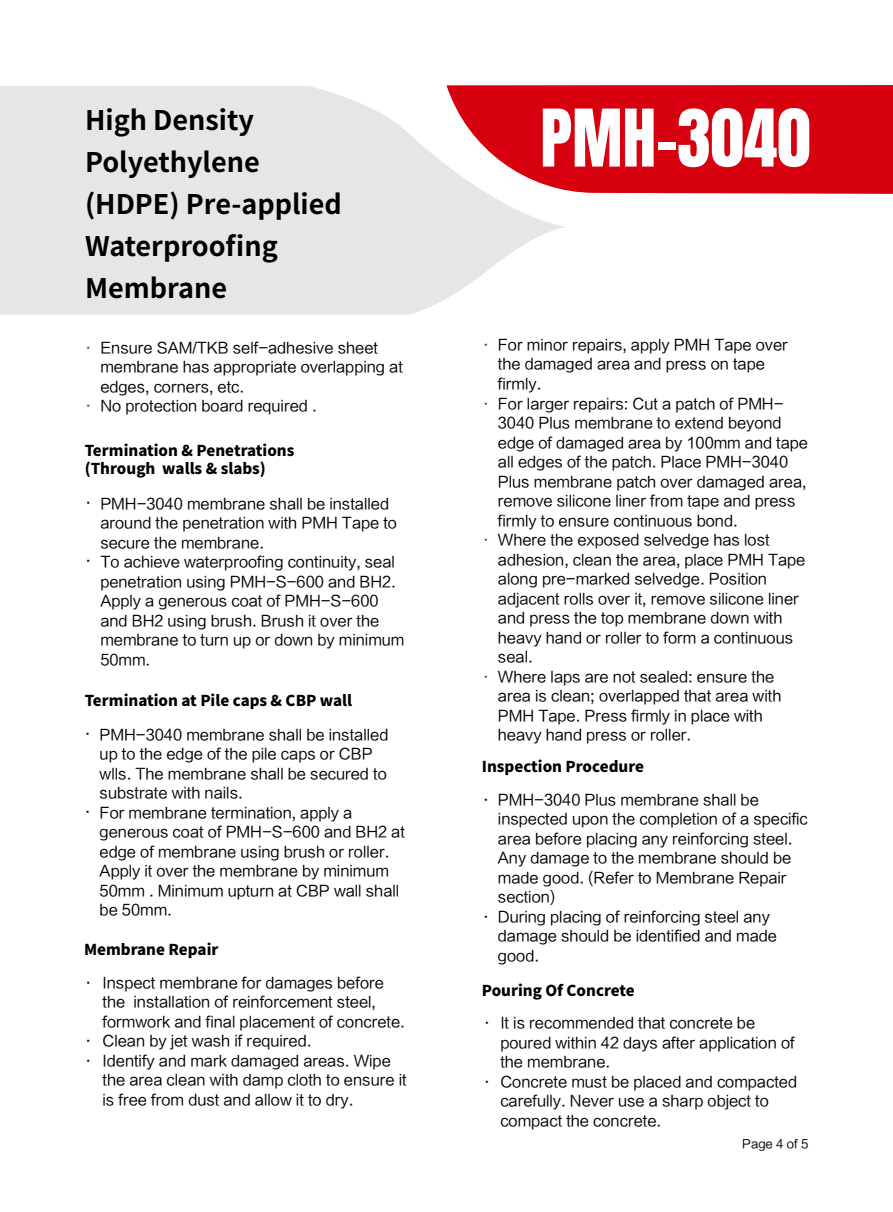
<style>
.page{position:relative;width:893px;height:1212px;background:#fff}
.page>*{position:absolute;margin:0;border:0;box-sizing:border-box;transform-origin:0 0}
.t1{font:67.5px "Anton";color:#fff}
.t2{font:700 27px/42px "Source Han Sans CN";color:#000}
.t3{font:15px/19.5px "FZLTHJW GB1 0";color:#000}
.t4{font:800 15px/18px "Source Han Sans CN";color:#000}
.t5{font:12px "FZLTHJW GB1 0";color:#000}
.s1{color:#4c4948}
</style>
<div class="page">
<div style="left:446px;top:85px;width:447px;height:109px;background:#d7000f"></div>
<svg style="left:0;top:86px;width:566px;height:229px;background:#e8dadb"></svg>
<h2 class="t2" style="left:85px;top:100px;width:258px">High Density<br>Polyethylene (HDPE) Pre-applied<br>Waterproofing<br>Membrane</h2>
<h1 class="t1" style="left:540px;top:104px;width:272px">PMH-3040</h1>
<p class="t3" style="left:81px;top:338px;width:299px"><span class="s1">·</span> Ensure SAM/TKB self-adhesive sheet</p>
<p class="t3" style="left:100px;top:358px;width:304px">membrane has appropriate overlapping at</p>
<p class="t3" style="left:100px;top:377px;width:145px">edges, corners, etc.</p>
<p class="t3" style="left:81px;top:397px;width:237px"><span class="s1">·</span> No protection board required .</p>
<p class="t4" style="left:85px;top:442px;width:211px">Termination &amp; Penetrations (Through walls &amp; slabs)</p>
<p class="t3" style="left:81px;top:494px;width:310px">· PMH-3040 membrane shall be installed</p>
<p class="t3" style="left:100px;top:514px;width:298px">around the penetration with PMH Tape to</p>
<p class="t3" style="left:100px;top:533px;width:165px">secure the membrane.</p>
<p class="t3" style="left:81px;top:553px;width:316px">· To achieve waterproofing continuity, seal</p>
<p class="t3" style="left:100px;top:572px;width:297px">penetration using PMH-S-600 and BH2.</p>
<p class="t3" style="left:100px;top:592px;width:280px">Apply a generous coat of PMH-S-600</p>
<p class="t3" style="left:100px;top:611px;width:280px">and BH2 using brush. Brush it over the</p>
<p class="t3" style="left:100px;top:631px;width:306px">membrane to turn up or down by minimum</p>
<p class="t3" style="left:100px;top:650px;width:51px">50mm.</p>
<p class="t4" style="left:85px;top:692px;width:269px">Termination at Pile caps &amp; CBP wall</p>
<p class="t3" style="left:80px;top:725px;width:310px">· PMH-3040 membrane shall be installed</p>
<p class="t3" style="left:100px;top:744px;width:274px">up to the edge of the pile caps or CBP</p>
<p class="t3" style="left:100px;top:764px;width:289px">wlls. The membrane shall be secured to</p>
<p class="t3" style="left:100px;top:783px;width:145px">substrate with nails.</p>
<p class="t3" style="left:80px;top:803px;width:274px">· For membrane termination, apply a</p>
<p class="t3" style="left:100px;top:822px;width:307px">generous coat of PMH-S-600 and BH2 at</p>
<p class="t3" style="left:100px;top:842px;width:291px">edge of membrane using brush or roller.</p>
<p class="t3" style="left:100px;top:861px;width:291px">Apply it over the membrane by minimum</p>
<p class="t3" style="left:100px;top:881px;width:301px">50mm . Minimum upturn at CBP wall shall</p>
<p class="t3" style="left:100px;top:900px;width:74px">be 50mm.</p>
<p class="t4" style="left:84px;top:941px;width:136px">Membrane Repair</p>
<p class="t3" style="left:81px;top:973px;width:16px">·</p>
<p class="t3" style="left:81px;top:1032px;width:16px">· ·</p>
<p class="t3" style="left:103px;top:973px;width:306px">Inspect membrane for damages before the installation of reinforcement steel, formwork and final placement of concrete.<br>Clean by jet wash if required.<br>Identify and mark damaged areas. Wipe the area clean with damp cloth to ensure it is free from dust and allow it to dry.</p>
<p class="t3" style="left:478px;top:335px;width:311px"><span class="s1">·</span> For minor repairs, apply PMH Tape over</p>
<p class="t3" style="left:498px;top:355px;width:268px">the damaged area and press on tape</p>
<p class="t3" style="left:498px;top:374px;width:45px">firmly.</p>
<p class="t3" style="left:478px;top:394px;width:307px"><span class="s1">·</span> For larger repairs: Cut a patch of PMH-</p>
<p class="t3" style="left:498px;top:413px;width:285px">3040 Plus membrane to extend beyond</p>
<p class="t3" style="left:498px;top:433px;width:311px">edge of damaged area by 100mm and tape</p>
<p class="t3" style="left:498px;top:452px;width:292px">all edges of the patch. Place PMH-3040</p>
<p class="t3" style="left:498px;top:472px;width:310px">Plus membrane patch over damaged area,</p>
<p class="t3" style="left:498px;top:491px;width:299px">remove silicone liner from tape and press</p>
<p class="t3" style="left:498px;top:511px;width:241px">firmly to ensure continuous bond.</p>
<p class="t3" style="left:478px;top:530px;width:293px"><span class="s1">·</span> Where the exposed selvedge has lost</p>
<p class="t3" style="left:498px;top:550px;width:309px">adhesion, clean the area, place PMH Tape</p>
<p class="t3" style="left:498px;top:569px;width:271px">along pre-marked selvedge. Position</p>
<p class="t3" style="left:498px;top:589px;width:302px">adjacent rolls over it, remove silicone liner</p>
<p class="t3" style="left:498px;top:608px;width:286px">and press the top membrane down with</p>
<p class="t3" style="left:498px;top:628px;width:297px">heavy hand or roller to form a continuous</p>
<p class="t3" style="left:498px;top:647px;width:36px">seal.</p>
<p class="t3" style="left:478px;top:667px;width:297px"><span class="s1">·</span> Where laps are not sealed: ensure the</p>
<p class="t3" style="left:498px;top:686px;width:285px">area is clean; overlapped that area with</p>
<p class="t3" style="left:498px;top:706px;width:266px">PMH Tape. Press firmly in place with</p>
<p class="t3" style="left:498px;top:725px;width:195px">heavy hand press or roller.</p>
<p class="t4" style="left:482px;top:758px;width:164px">Inspection Procedure</p>
<p class="t3" style="left:478px;top:790px;width:282px">· PMH-3040 Plus membrane shall be</p>
<p class="t3" style="left:498px;top:809px;width:311px">inspected upon the completion of a specific</p>
<p class="t3" style="left:498px;top:829px;width:296px">area before placing any reinforcing steel.</p>
<p class="t3" style="left:498px;top:848px;width:295px">Any damage to the membrane should be</p>
<p class="t3" style="left:498px;top:868px;width:290px">made good. (Refer to Membrane Repair</p>
<p class="t3" style="left:498px;top:887px;width:59px">section)</p>
<p class="t3" style="left:478px;top:907px;width:293px">· During placing of reinforcing steel any</p>
<p class="t3" style="left:498px;top:926px;width:281px">damage should be identified and made</p>
<p class="t3" style="left:498px;top:946px;width:43px">good.</p>
<p class="t4" style="left:482px;top:981px;width:155px">Pouring Of Concrete</p>
<p class="t3" style="left:479px;top:1013px;width:277px">· It is recommended that concrete be</p>
<p class="t3" style="left:500px;top:1033px;width:296px">poured within 42 days after application of</p>
<p class="t3" style="left:500px;top:1052px;width:111px">the membrane.</p>
<p class="t3" style="left:479px;top:1072px;width:319px">· Concrete must be placed and compacted</p>
<p class="t3" style="left:500px;top:1091px;width:270px">carefully. Never use a sharp object to</p>
<p class="t3" style="left:500px;top:1111px;width:162px">compact the concrete.</p>
<p class="t5" style="left:742px;top:1137px;width:68px">Page 4 of 5</p>
</div>
